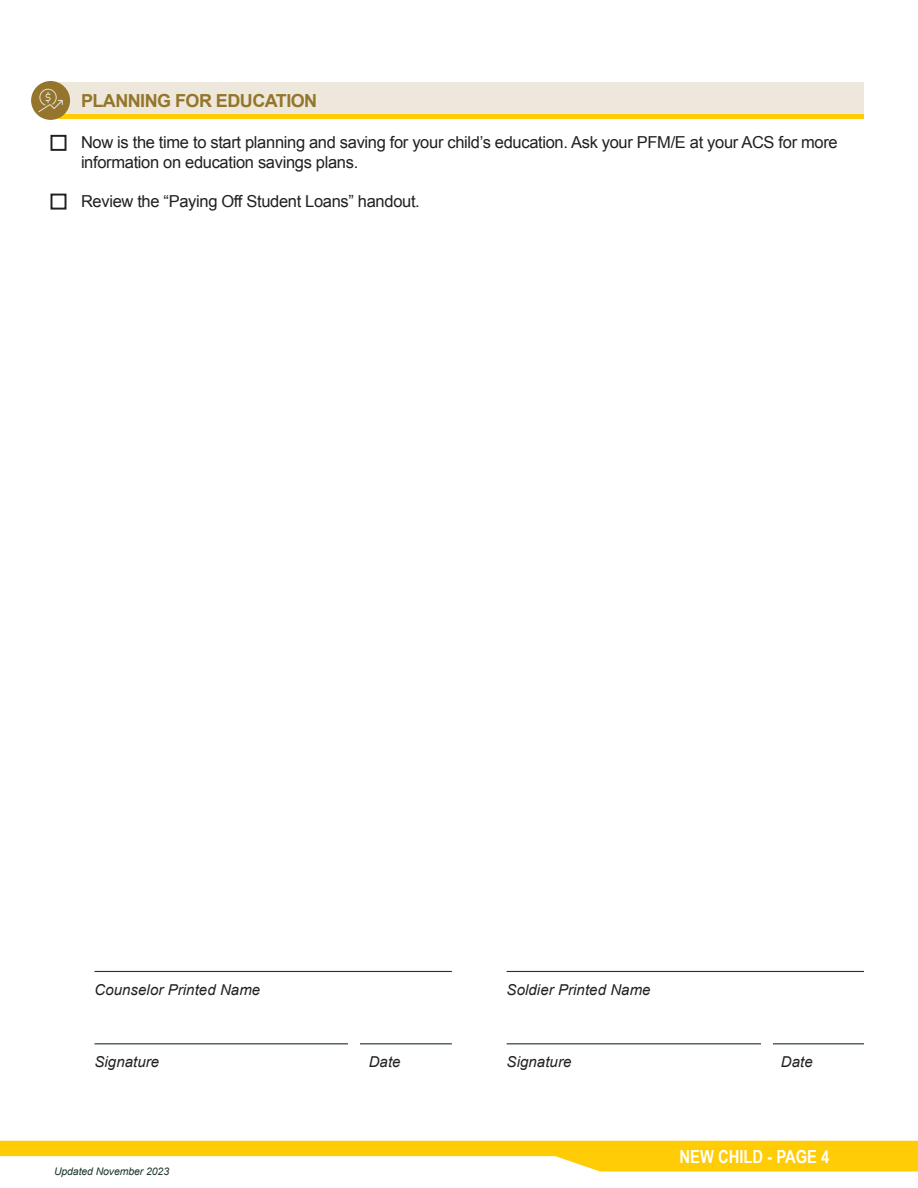
<style>
.page{position:relative;width:918px;height:1188px;background:#fff}
.page>*{position:absolute;margin:0;border:0;box-sizing:border-box;transform-origin:0 0}
.t1{font:700 18px "Arial";letter-spacing:-.03em;color:#94752b}
.t2{font:700 18px "Arial Narrow";color:#fff}
.t3{font:16.5px/19.5px "Arial";letter-spacing:-.02em;color:#231f20}
.t4{font:italic 15px "Arial";letter-spacing:.005em;color:#231f20}
.t5{font:italic 10.5px "Arial";letter-spacing:-.01em;color:#1c3629}
</style>
<div class="page">
<div style="left:58px;top:83px;width:806px;height:31px;background:#eee8dc"></div>
<hr style="left:58px;top:114px;width:806px;height:4px;background:#ffcc05">
<div style="left:51px;top:135px;width:15px;height:16px;border:2px solid #231f20"></div>
<svg style="left:0;top:1141px;width:918px;height:31px"></svg>
<div style="left:51px;top:194px;width:15px;height:16px;border:2px solid #231f20"></div>
<div style="left:31px;top:81px;width:39px;height:39px;background:#94752b;border-radius:50%"></div>
<svg style="left:38px;top:88px;width:25px;height:24px"></svg>
<hr style="left:94px;top:971px;width:358px;height:1px;background:#1c3629">
<hr style="left:507px;top:971px;width:357px;height:1px;background:#1c3629">
<hr style="left:94px;top:1043px;width:358px;height:1px;background:#1c3629">
<hr style="left:507px;top:1043px;width:357px;height:1px;background:#1c3629">
<div style="left:348px;top:1037px;width:12px;height:12px;background:#fff"></div>
<div style="left:761px;top:1037px;width:12px;height:12px;background:#fff"></div>
<p class="t1" style="left:81px;top:89px;width:238px">PLANNING FOR EDUCATION</p>
<p class="t3" style="left:81px;top:133px;width:758px">Now is the time to start planning and saving for your child’s education. Ask your PFM/E at your ACS for more information on education savings plans.</p>
<p class="t3" style="left:81px;top:191px;width:340px">Review the “Paying Off Student Loans” handout.</p>
<p class="t4" style="left:94px;top:980px;width:167px">Counselor Printed Name</p>
<p class="t4" style="left:507px;top:980px;width:145px">Soldier Printed Name</p>
<p class="t4" style="left:94px;top:1052px;width:66px">Signature</p>
<p class="t4" style="left:369px;top:1052px;width:33px">Date</p>
<p class="t4" style="left:507px;top:1052px;width:66px">Signature</p>
<p class="t4" style="left:781px;top:1052px;width:33px">Date</p>
<p class="t5" style="left:54px;top:1164px;width:117px">Updated November 2023</p>
<p class="t2" style="left:680px;top:1143px;width:151px">NEW CHILD - PAGE 4</p>
</div>
